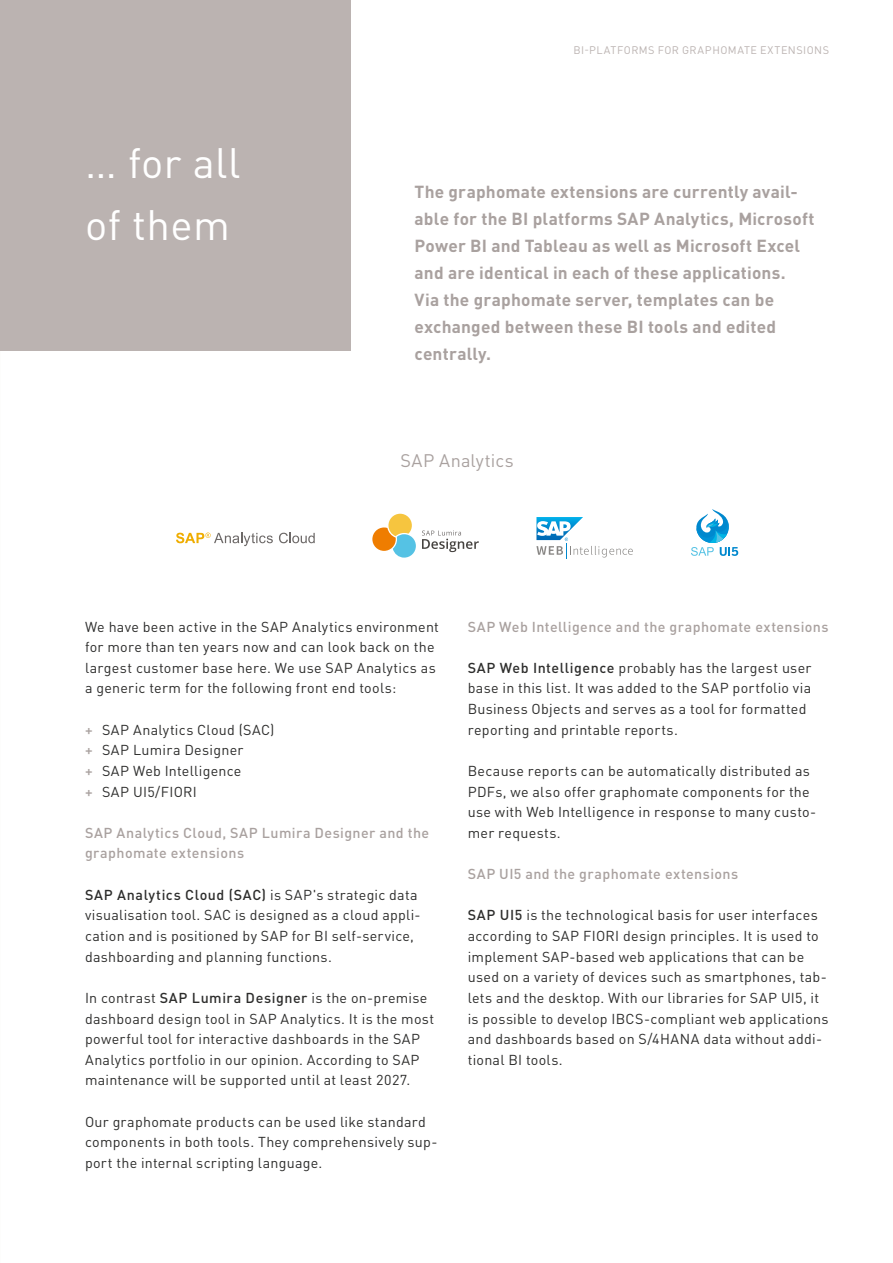
<style>
.page{position:relative;width:893px;height:1263px;background:#fff}
.page>*{position:absolute;margin:0;border:0;box-sizing:border-box;transform-origin:0 0}
.t1{font:42px/61.8px "DINOT";letter-spacing:.01em;color:#fff}
.t2{font:18px "DINOT";letter-spacing:.015em;color:#a9a19f}
.t3{font:700 17.25px/27px "DINOT";letter-spacing:.01em;color:#a9a19f}
.t4{font:14.25px/20.7px "DINOT";letter-spacing:.02em;color:#2d2d2c}
.t5{font:500 14.25px/20.7px "DINOT";letter-spacing:.03em;color:#a9a19f}
.t6{font:10.8px "DINOT";letter-spacing:.045em;color:#bbb3b1}
.s1{font-weight:500;color:#a9a19f}
.s2{font-weight:500}
</style>
<div class="page">
<div style="left:0;top:0;width:351px;height:351px;background:#bbb3b1"></div>
<svg style="left:691px;top:509px;width:47px;height:47px"></svg>
<svg style="left:176px;top:533px;width:97px;height:13px"></svg>
<svg style="left:279px;top:533px;width:36px;height:10px"></svg>
<svg style="left:422px;top:530px;width:57px;height:22px"></svg>
<svg style="left:372px;top:514px;width:44px;height:44px"></svg>
<svg style="left:536px;top:517px;width:97px;height:42px"></svg>
<h1 class="t1" style="left:85px;top:128px;width:157px">… for all of them</h1>
<p class="t6" style="left:573px;top:42px;width:257px">BI-PLATFORMS FOR GRAPHOMATE EXTENSIONS</p>
<p class="t3" style="left:415px;top:177px;width:401px">The graphomate extensions are currently avail&shy;able for the BI platforms SAP Analytics, Microsoft Power BI and Tableau as well as Microsoft Excel and are identical in each of these applications.<br>Via the graphomate server, templates can be exchanged between these BI tools and edited centrally.</p>
<p class="t2" style="left:401px;top:446px;width:115px">SAP Analytics</p>
<p class="t4" style="left:85px;top:615px;width:355px">We have been active in the SAP Analytics environment for more than ten years now and can look back on the largest customer base here. We use SAP Analytics as a generic term for the following front end tools:</p>
<p class="t4" style="left:85px;top:718px;width:191px"><span class="s1">+</span> SAP Analytics Cloud (SAC) <span class="s1">+</span> SAP Lumira Designer<br><span class="s1">+</span> SAP Web Intelligence<br><span class="s1">+</span> SAP UI5/FIORI</p>
<p class="t5" style="left:85px;top:821px;width:346px">SAP Analytics Cloud, SAP Lumira Designer and the graphomate extensions</p>
<p class="t4" style="left:85px;top:883px;width:337px"><span class="s2">SAP Analytics Cloud (SAC)</span> is SAP's strategic data visualisation tool. SAC is designed as a cloud appli&shy;cation and is positioned by SAP for BI self-service, dashboarding and planning functions.</p>
<p class="t4" style="left:85px;top:986px;width:351px">In contrast <span class="s2">SAP Lumira Designer</span> is the on-premise dashboard design tool in SAP Analytics. It is the most powerful tool for interactive dashboards in the SAP Analytics portfolio in our opinion. According to SAP maintenance will be supported until at least 2027.</p>
<p class="t4" style="left:85px;top:1110px;width:354px">Our graphomate products can be used like standard components in both tools. They comprehensively sup&shy;port the internal scripting language.</p>
<p class="t5" style="left:468px;top:615px;width:362px">SAP Web Intelligence and the graphomate extensions</p>
<p class="t4" style="left:468px;top:656px;width:345px"><span class="s2">SAP Web Intelligence</span> probably has the largest user base in this list. It was added to the SAP portfolio via Business Objects and serves as a tool for formatted reporting and printable reports.</p>
<p class="t4" style="left:468px;top:759px;width:350px">Because reports can be automatically distributed as PDFs, we also offer graphomate components for the use with Web Intelligence in response to many custo&shy;mer requests.</p>
<p class="t5" style="left:468px;top:862px;width:272px">SAP UI5 and the graphomate extensions</p>
<p class="t4" style="left:468px;top:904px;width:362px"><span class="s2">SAP UI5</span> is the technological basis for user interfaces according to SAP FIORI design principles. It is used to implement SAP-based web applications that can be used on a variety of devices such as smartphones, tab&shy;lets and the desktop. With our libraries for SAP UI5, it is possible to develop IBCS-compliant web applications and dashboards based on S/4HANA data without addi&shy;tional BI tools.</p>
</div>
